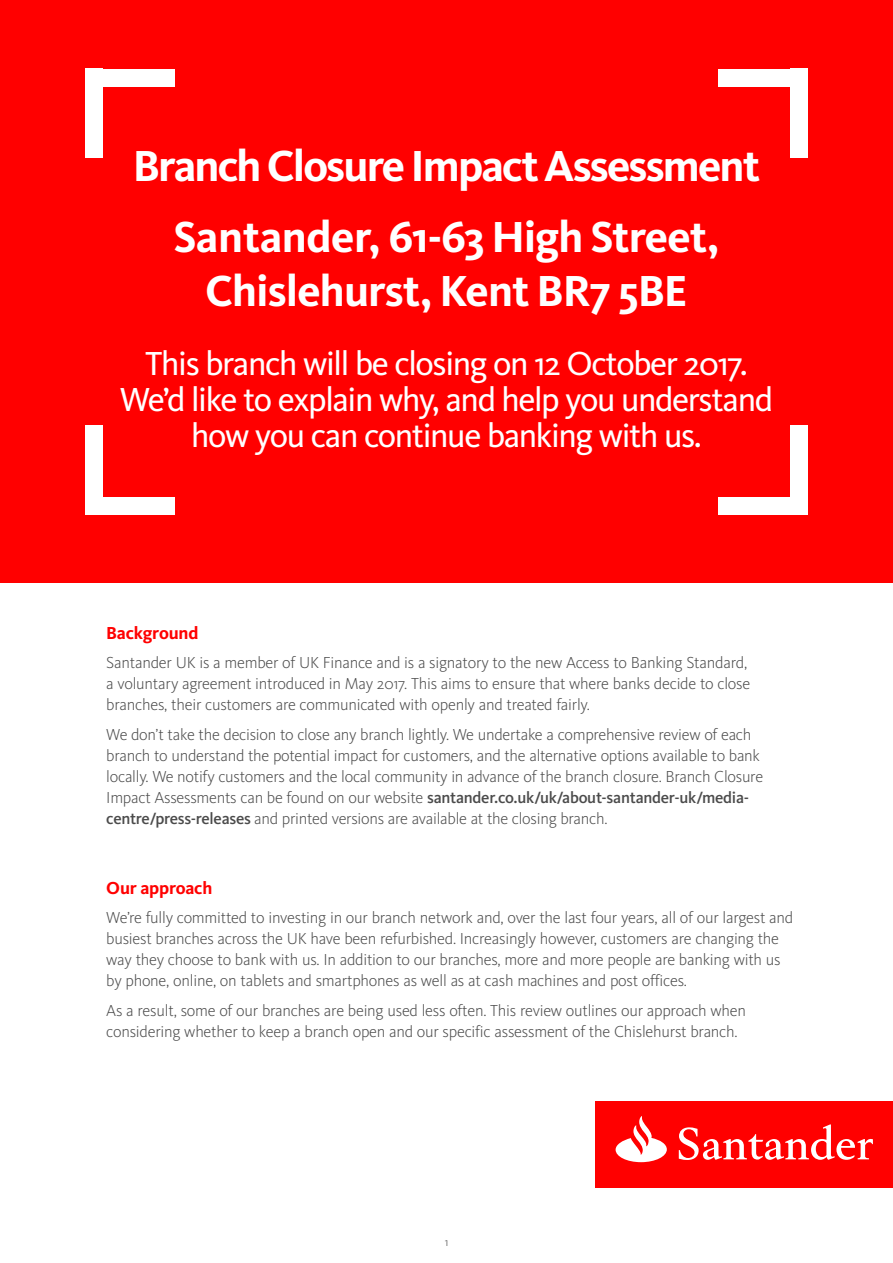
<style>
.page{position:relative;width:893px;height:1263px;background:#fff}
.page>*{position:absolute;margin:0;border:0;box-sizing:border-box;transform-origin:0 0}
.t1{font:700 45px/70.9px "Kievit OT";letter-spacing:-.03em;color:#fff;text-align:center}
.t2{font:34.5px/36px "Kievit OT";letter-spacing:-.04em;color:#fff;text-align:center}
.t3{font:700 18px "Kievit OT";letter-spacing:-.01em;color:#f00}
.t4{font:300 16.5px/21px "Kievit OT";letter-spacing:-.015em;color:#4b4b4b}
.t5{font:300 12px "Kievit OT";color:#4b4b4b}
.s1{font-weight:500}
</style>
<div class="page">
<div style="left:0;top:0;width:893px;height:583px;background:#f00"></div>
<div style="left:85px;top:69px;width:89px;height:17px;background:#fff"></div>
<div style="left:85px;top:69px;width:18px;height:89px;background:#fff"></div>
<div style="left:719px;top:69px;width:89px;height:17px;background:#fff"></div>
<div style="left:790px;top:69px;width:18px;height:89px;background:#fff"></div>
<div style="left:85px;top:497px;width:89px;height:17px;background:#fff"></div>
<div style="left:85px;top:425px;width:18px;height:89px;background:#fff"></div>
<div style="left:719px;top:497px;width:89px;height:17px;background:#fff"></div>
<div style="left:790px;top:425px;width:18px;height:89px;background:#fff"></div>
<div style="left:595px;top:1101px;width:298px;height:87px;background:#f00"></div>
<svg style="left:616px;top:1116px;width:51px;height:46px"></svg>
<svg style="left:679px;top:1124px;width:194px;height:36px"></svg>
<h1 class="t1" style="left:133px;top:130px;width:629px">Branch Closure Impact Assessment<br>Santander, 61-63 High Street,</h1>
<h1 class="t1" style="left:205px;top:255px;width:484px">Chislehurst, Kent BR7 5BE</h1>
<h2 class="t2" style="left:120px;top:346px;width:655px">This branch will be closing on 12 October 2017.<br>We’d like to explain why, and help you understand how you can continue banking with us.</h2>
<p class="t3" style="left:106px;top:622px;width:94px">Background</p>
<p class="t4" style="left:106px;top:653px;width:645px">Santander UK is a member of UK Finance and is a signatory to the new Access to Banking Standard, a voluntary agreement introduced in May 2017. This aims to ensure that where banks decide to close branches, their customers are communicated with openly and treated fairly.</p>
<p class="t4" style="left:106px;top:724px;width:658px">We don’t take the decision to close any branch lightly. We undertake a comprehensive review of each branch to understand the potential impact for customers, and the alternative options available to bank locally. We notify customers and the local community in advance of the branch closure. Branch Closure Impact Assessments can be found on our website <span class="s1">santander.co.uk/uk/about-santander-uk/media&shy;centre/press-releases</span> and printed versions are available at the closing branch.</p>
<p class="t3" style="left:106px;top:877px;width:108px">Our approach</p>
<p class="t4" style="left:106px;top:907px;width:688px">We’re fully committed to investing in our branch network and, over the last four years, all of our largest and busiest branches across the UK have been refurbished. Increasingly however, customers are changing the way they choose to bank with us. In addition to our branches, more and more people are banking with us by phone, online, on tablets and smartphones as well as at cash machines and post offices.</p>
<p class="t4" style="left:106px;top:1000px;width:641px">As a result, some of our branches are being used less often. This review outlines our approach when considering whether to keep a branch open and our specific assessment of the Chislehurst branch.</p>
<p class="t5" style="left:445px;top:1235px;width:5px">1</p>
</div>
